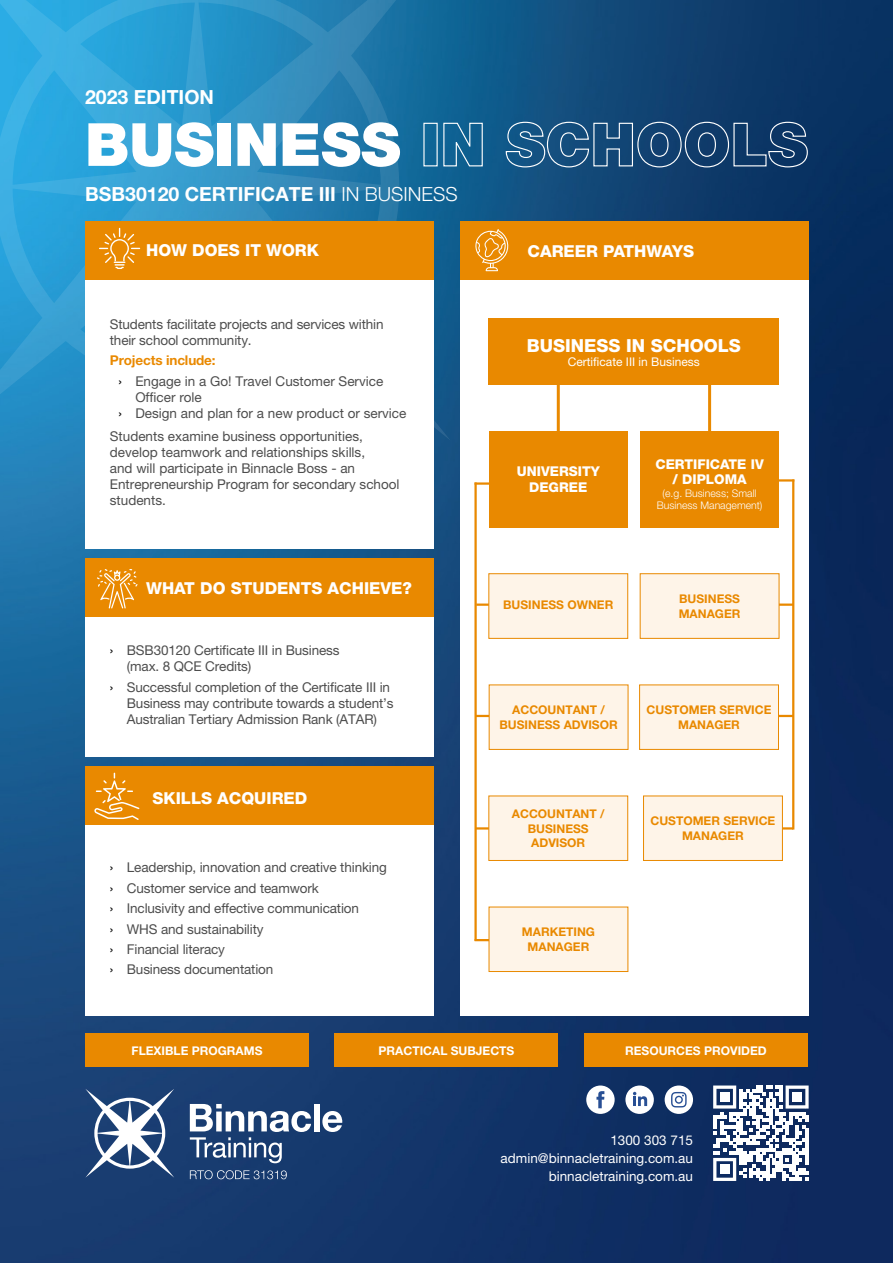
<style>
.page{position:relative;width:893px;height:1263px;background:#fff}
.page>*{position:absolute;margin:0;border:0;box-sizing:border-box;transform-origin:0 0}
.t1{font:900 59.55px "Helvetica Neue LT Pro";color:#fff}
.t2{font:700 19.5px "Helvetica Neue LT Pro";color:#fff}
.t3{font:800 18px "Helvetica Neue LT Pro";color:#fff}
.t4{font:800 16.5px "Helvetica Neue LT Pro";color:#fff}
.t5{font:13.5px/16.2px "Helvetica Neue LT Pro";letter-spacing:-.01em;color:#4d4d4d}
.t6{font:13.5px/18.3px "Helvetica Neue LT Pro";color:#fff;text-align:right}
.t7{font:800 13.5px/16.2px "Helvetica Neue LT Pro";color:#fff;text-align:center}
.t8{font:700 12px/14.4px "Helvetica Neue LT Pro";color:#e98900;text-align:center}
.t9{font:700 12px "Helvetica Neue LT Pro";color:#fff}
.t10{font:12px "Helvetica Neue LT Pro";color:#fff}
.t11{font:300 10.5px/12.6px "Helvetica Neue LT Pro";color:#fff;text-align:center}
.s1{font-weight:300}
.s2{font-weight:700;color:#e98900}
.s3{color:#000}
</style>
<div class="page">
<img style="left:0;top:0;width:893px;height:1263px">
<svg style="left:0;top:0;width:451px;height:441px;background:#2990c3"></svg>
<div style="left:85px;top:274px;width:349px;height:275px;background:#fff"></div>
<div style="left:85px;top:221px;width:349px;height:59px;background:#e98900"></div>
<svg style="left:99px;top:228px;width:41px;height:41px"></svg>
<div style="left:460px;top:272px;width:349px;height:744px;background:#fff"></div>
<div style="left:460px;top:221px;width:349px;height:59px;background:#e98900"></div>
<svg style="left:475px;top:229px;width:34px;height:42px"></svg>
<div style="left:85px;top:611px;width:349px;height:146px;background:#fff"></div>
<div style="left:85px;top:558px;width:349px;height:59px;background:#e98900"></div>
<svg style="left:97px;top:569px;width:41px;height:39px"></svg>
<div style="left:85px;top:824px;width:349px;height:192px;background:#fff"></div>
<div style="left:85px;top:766px;width:349px;height:59px;background:#e98900"></div>
<svg style="left:94px;top:773px;width:45px;height:47px"></svg>
<hr style="left:474px;top:482px;width:3px;height:459px;background:#e98900">
<hr style="left:476px;top:715px;width:37px;height:2px;background:#e98900">
<hr style="left:476px;top:603px;width:37px;height:3px;background:#e98900">
<hr style="left:475px;top:827px;width:66px;height:2px;background:#e98900">
<hr style="left:475px;top:939px;width:37px;height:2px;background:#e98900">
<div style="left:489px;top:318px;width:290px;height:67px;background:#e98900"></div>
<hr style="left:792px;top:479px;width:2px;height:350px;background:#e98900">
<hr style="left:756px;top:603px;width:37px;height:3px;background:#e98900">
<hr style="left:756px;top:715px;width:37px;height:2px;background:#e98900">
<hr style="left:756px;top:827px;width:37px;height:2px;background:#e98900">
<hr style="left:757px;top:479px;width:37px;height:3px;background:#e98900">
<div style="left:488px;top:573px;width:140px;height:66px;background:#fef4e8;border:1px solid #e98900"></div>
<div style="left:640px;top:573px;width:139px;height:66px;background:#fef4e8;border:1px solid #e98900"></div>
<div style="left:489px;top:684px;width:139px;height:66px;background:#fef4e8;border:1px solid #e98900"></div>
<div style="left:639px;top:684px;width:140px;height:66px;background:#fef4e8;border:1px solid #e98900"></div>
<div style="left:643px;top:795px;width:140px;height:66px;background:#fef4e8;border:1px solid #e98900"></div>
<div style="left:488px;top:795px;width:140px;height:66px;background:#fef4e8;border:1px solid #e98900"></div>
<div style="left:489px;top:907px;width:139px;height:65px;background:#fef4e8;border:1px solid #e98900"></div>
<hr style="left:557px;top:380px;width:3px;height:98px;background:#e98900">
<hr style="left:708px;top:376px;width:3px;height:93px;background:#e98900">
<div style="left:489px;top:431px;width:139px;height:96px;background:#e98900"></div>
<div style="left:640px;top:431px;width:139px;height:96px;background:#e98900"></div>
<hr style="left:475px;top:482px;width:36px;height:3px;background:#e98900">
<div style="left:584px;top:1033px;width:224px;height:34px;background:#e98900"></div>
<div style="left:334px;top:1033px;width:224px;height:34px;background:#e98900"></div>
<div style="left:85px;top:1033px;width:224px;height:34px;background:#e98900"></div>
<svg style="left:713px;top:1085px;width:96px;height:96px"></svg>
<div style="left:720px;top:1092px;width:10px;height:10px;background:#fff"></div>
<div style="left:792px;top:1092px;width:10px;height:10px;background:#fff"></div>
<div style="left:720px;top:1164px;width:10px;height:10px;background:#fff"></div>
<div style="left:586px;top:1085px;width:29px;height:29px;background:#fff;border-radius:14px"></div>
<svg style="left:596px;top:1091px;width:8px;height:17px"></svg>
<div style="left:625px;top:1085px;width:29px;height:29px;background:#fff;border-radius:14px"></div>
<svg style="left:633px;top:1092px;width:14px;height:14px"></svg>
<div style="left:665px;top:1085px;width:28px;height:29px;background:#fff;border-radius:14px"></div>
<svg style="left:671px;top:1092px;width:16px;height:15px"></svg>
<svg style="left:190px;top:1170px;width:97px;height:9px"></svg>
<div style="left:314px;top:1104px;width:5px;height:27px;background:#fff"></div>
<svg style="left:322px;top:1111px;width:21px;height:21px"></svg>
<svg style="left:190px;top:1104px;width:121px;height:59px"></svg>
<svg style="left:85px;top:1089px;width:89px;height:89px"></svg>
<h2 class="t2" style="left:85px;top:85px;width:130px">2023 EDITION</h2>
<h1 class="t1" style="left:85px;top:109px;width:724px">BUSINESS IN SCHOOLS</h1>
<h2 class="t2" style="left:85px;top:182px;width:374px">BSB30120 CERTIFICATE III <span class="s1">IN BUSINESS</span></h2>
<p class="t4" style="left:146px;top:241px;width:174px">HOW DOES IT WORK</p>
<p class="t4" style="left:528px;top:241px;width:168px">CAREER PATHWAYS</p>
<p class="t5" style="left:110px;top:315px;width:275px">Students facilitate projects and services within their school community.</p>
<p class="t5" style="left:118px;top:350px;width:267px;line-height:20.4px;text-indent:-9px"><span class="s2">Projects include:<br></span><span class="s3">›</span> Engage in a Go! Travel Customer Service</p>
<p class="t5" style="left:118px;top:389px;width:290px;text-indent:17px">Officer role<br><span class="s3">›</span> Design and plan for a new product or service</p>
<p class="t5" style="left:110px;top:428px;width:291px">Students examine business opportunities, develop teamwork and relationships skills,<br>and will participate in Binnacle Boss - an Entrepreneurship Program for secondary school students.</p>
<p class="t4" style="left:146px;top:578px;width:267px">WHAT DO STUDENTS ACHIEVE?</p>
<p class="t5" style="left:127px;top:642px;width:214px;text-indent:-17px"><span class="s3">›</span> BSB30120 Certificate III in Business (max. 8 QCE Credits)</p>
<p class="t5" style="left:127px;top:679px;width:268px;text-indent:-17px"><span class="s3">›</span> Successful completion of the Certificate III in<br>Business may contribute towards a student’s<br>Australian Tertiary Admission Rank (ATAR)</p>
<p class="t4" style="left:152px;top:788px;width:156px">SKILLS ACQUIRED</p>
<p class="t5" style="left:110px;top:857px;width:279px;line-height:20.4px"><span class="s3">›</span> Leadership, innovation and creative thinking <span class="s3">›</span> Customer service and teamwork<br><span class="s3">›</span> Inclusivity and effective communication<br><span class="s3">›</span> WHS and sustainability<br><span class="s3">›</span> Financial literacy<br><span class="s3">›</span> Business documentation</p>
<h3 class="t3" style="left:527px;top:335px;width:216px">BUSINESS IN SCHOOLS</h3>
<p class="t10" style="left:568px;top:355px;width:134px">Certificate III in Business</p>
<p class="t7" style="left:517px;top:463px;width:85px">UNIVERSITY<br>DEGREE</p>
<p class="t7" style="left:655px;top:457px;width:110px;line-height:15px">CERTIFICATE IV / DIPLOMA</p>
<p class="t11" style="left:657px;top:486px;width:107px">(e.g. Business; Small<br>Business Management)</p>
<p class="t8" style="left:503px;top:597px;width:112px">BUSINESS OWNER</p>
<p class="t8" style="left:679px;top:591px;width:63px;text-align:left">BUSINESS<br>MANAGER</p>
<p class="t8" style="left:499px;top:702px;width:120px">ACCOUNTANT /<br>BUSINESS ADVISOR</p>
<p class="t8" style="left:647px;top:702px;width:126px">CUSTOMER SERVICE<br>MANAGER</p>
<p class="t8" style="left:512px;top:806px;width:94px">ACCOUNTANT /<br>BUSINESS<br>ADVISOR</p>
<p class="t8" style="left:522px;top:924px;width:75px">MARKETING<br>MANAGER</p>
<p class="t8" style="left:650px;top:813px;width:126px">CUSTOMER SERVICE<br>MANAGER</p>
<p class="t9" style="left:132px;top:1043px;width:132px">FLEXIBLE PROGRAMS</p>
<p class="t9" style="left:379px;top:1043px;width:137px">PRACTICAL SUBJECTS</p>
<p class="t9" style="left:625px;top:1043px;width:143px">RESOURCES PROVIDED</p>
<p class="t6" style="left:501px;top:1130px;width:194px">1300 303 715 admin@binnacletraining.com.au binnacletraining.com.au</p>
</div>
